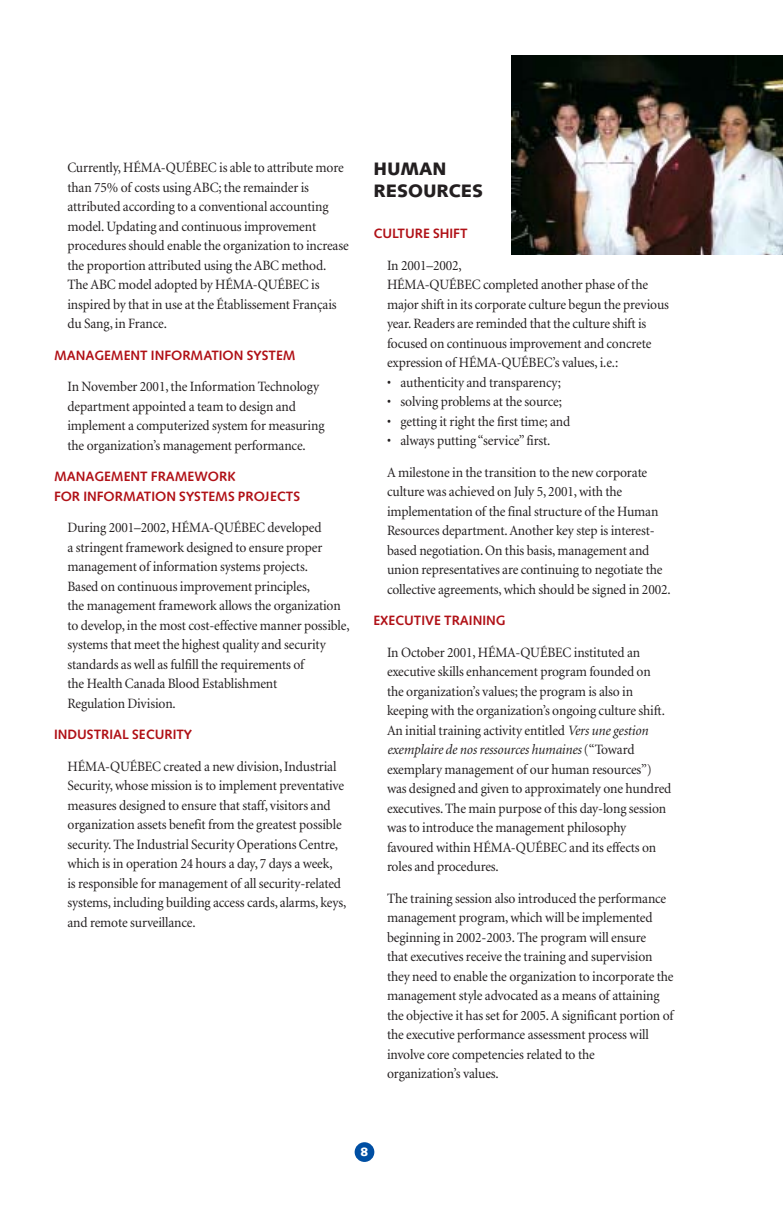
<style>
.page{position:relative;width:783px;height:1215px;background:#fff}
.page>*{position:absolute;margin:0;border:0;box-sizing:border-box;transform-origin:0 0}
.t1{font:900 18px/21.6px "Syntax";color:#231f20}
.t2{font:14.25px/19.5px "Minion";letter-spacing:-.01em;color:#231f20;scale:.95 1}
.t3{font:700 13.5px/19.5px "Syntax";color:#b01016}
.t4{font:900 12px "Syntax";color:#fff}
.s1{font-style:italic}
</style>
<div class="page">
<div style="left:355px;top:1142px;width:19px;height:20px;background:#004fa3;border-radius:50%"></div>
<img style="left:511px;top:55px;width:272px;height:200px">
<p class="t2" style="left:68px;top:159px;width:298px">Currently, HÉMA-QUÉBEC is able to attribute more than 75% of costs using ABC; the remainder is attributed according to a conventional accounting model. Updating and continuous improvement procedures should enable the organization to increase the proportion attributed using the ABC method.<br>The ABC model adopted by HÉMA-QUÉBEC is inspired by that in use at the Établissement Français du Sang, in France.</p>
<p class="t3" style="left:54px;top:346px;width:243px">MANAGEMENT INFORMATION SYSTEM</p>
<p class="t2" style="left:68px;top:378px;width:272px">In November 2001, the Information Technology department appointed a team to design and implement a computerized system for measuring the organization’s management performance.</p>
<p class="t3" style="left:54px;top:468px;width:248px">MANAGEMENT FRAMEWORK<br>FOR INFORMATION SYSTEMS PROJECTS</p>
<p class="t2" style="left:68px;top:519px;width:299px">During 2001–2002, HÉMA-QUÉBEC developed<br>a stringent framework designed to ensure proper management of information systems projects.<br>Based on continuous improvement principles,<br>the management framework allows the organization to develop, in the most cost-effective manner possible, systems that meet the highest quality and security standards as well as fulfill the requirements of<br>the Health Canada Blood Establishment<br>Regulation Division.</p>
<p class="t3" style="left:54px;top:726px;width:140px">INDUSTRIAL SECURITY</p>
<p class="t2" style="left:68px;top:758px;width:295px">HÉMA-QUÉBEC created a new division, Industrial Security, whose mission is to implement preventative measures designed to ensure that staff, visitors and organization assets benefit from the greatest possible security. The Industrial Security Operations Centre, which is in operation 24 hours a day, 7 days a week,<br>is responsible for management of all security-related systems, including building access cards, alarms, keys, and remote surveillance.</p>
<p class="t1" style="left:374px;top:160px;width:111px">HUMAN<br>RESOURCES</p>
<p class="t3" style="left:374px;top:225px;width:96px">CULTURE SHIFT</p>
<p class="t2" style="left:387px;top:257px;width:298px">In 2001–2002,<br>HÉMA-QUÉBEC completed another phase of the major shift in its corporate culture begun the previous year. Readers are reminded that the culture shift is focused on continuous improvement and concrete expression of HÉMA-QUÉBEC’s values, i.e.:</p>
<p class="t2" style="left:387px;top:374px;width:185px">• authenticity and transparency;</p>
<p class="t2" style="left:387px;top:393px;width:186px">• solving problems at the source;</p>
<p class="t2" style="left:387px;top:413px;width:194px">• getting it right the first time; and</p>
<p class="t2" style="left:387px;top:432px;width:174px">• always putting “service” first.</p>
<p class="t2" style="left:387px;top:464px;width:300px">A milestone in the transition to the new corporate culture was achieved on July 5, 2001, with the implementation of the final structure of the Human Resources department. Another key step is interest&shy;based negotiation. On this basis, management and union representatives are continuing to negotiate the collective agreements, which should be signed in 2002.</p>
<p class="t3" style="left:374px;top:612px;width:134px">EXECUTIVE TRAINING</p>
<p class="t2" style="left:387px;top:644px;width:301px">In October 2001, HÉMA-QUÉBEC instituted an executive skills enhancement program founded on<br>the organization’s values; the program is also in keeping with the organization’s ongoing culture shift.<br>An initial training activity entitled <span class="s1">Vers une gestion exemplaire de nos ressources humaines</span> (“Toward exemplary management of our human resources”) was designed and given to approximately one hundred executives. The main purpose of this day-long session was to introduce the management philosophy favoured within HÉMA-QUÉBEC and its effects on roles and procedures.</p>
<p class="t2" style="left:387px;top:890px;width:303px">The training session also introduced the performance management program, which will be implemented beginning in 2002-2003. The program will ensure<br>that executives receive the training and supervision they need to enable the organization to incorporate the management style advocated as a means of attaining the objective it has set for 2005. A significant portion of the executive performance assessment process will involve core competencies related to the<br>organization’s values.</p>
<p class="t4" style="left:361px;top:1147px;width:9px">8</p>
</div>
